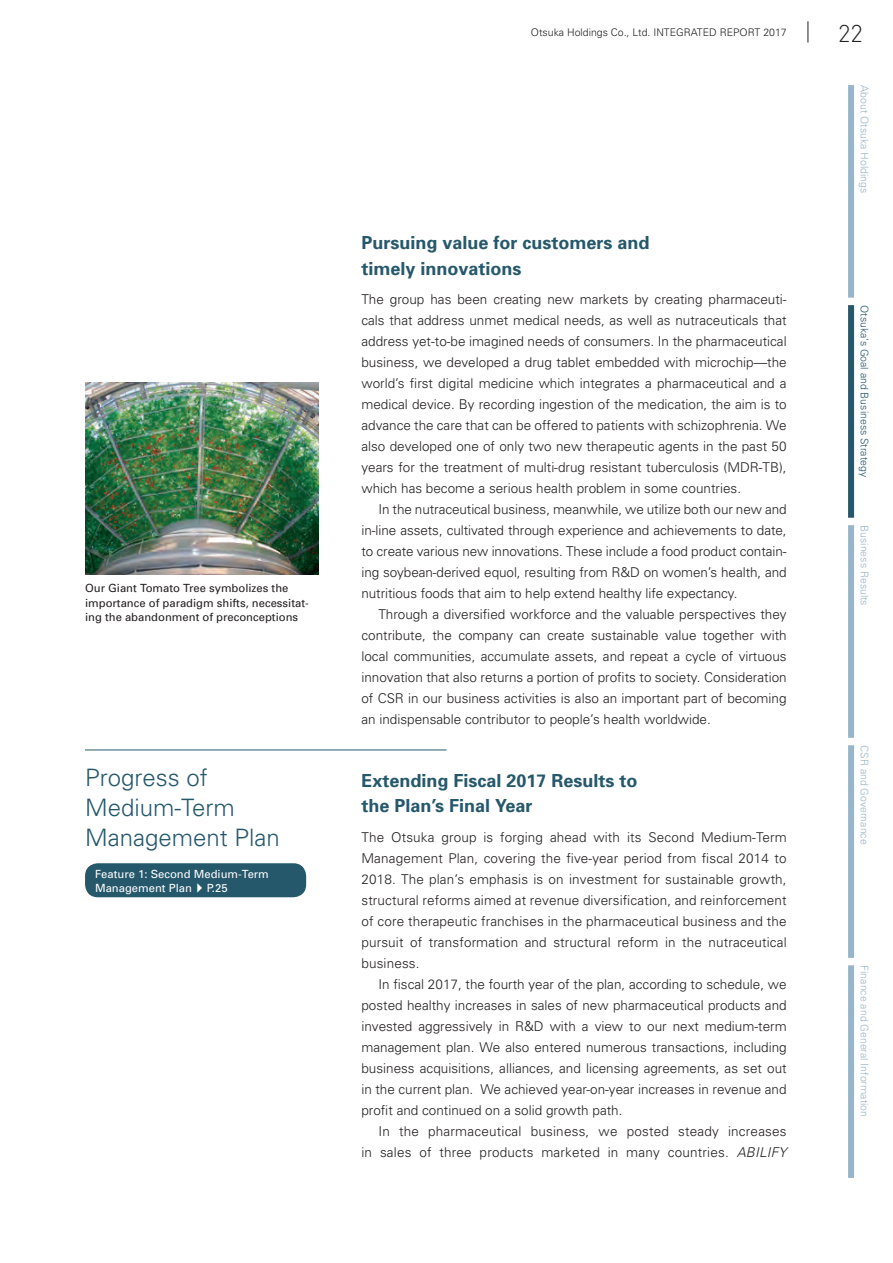
<style>
.page{position:relative;width:893px;height:1263px;background:#fff}
.page>*{position:absolute;margin:0;border:0;box-sizing:border-box;transform-origin:0 0}
.t1{font:300 24px/30px "Univers";color:#26586c}
.t2{font:300 24px "DIN";color:#231f20}
.t3{font:700 18px/25.2px "Univers";color:#26586c}
.t4{font:300 13.5px/21px "Univers";color:#231f20;text-align:justify}
.t5{font:11.25px/14.2px "Univers";color:#231f20}
.t6{font:11.25px/13.5px "Univers";color:#fff}
.t7{font:300 10.5px "Univers";color:#98b6cb}
.t8{font:300 10.5px "Univers";color:#231f20}
.t9{font:300 10.5px "Univers";color:#26586c}
.s1{font-style:italic}
</style>
<div class="page">
<hr style="left:85px;top:750px;width:361px;height:1px;background:#26586c">
<div style="left:85px;top:863px;width:221px;height:34px;background:#26586c;border-radius:13px"></div>
<img style="left:85px;top:383px;width:234px;height:191px">
<svg style="left:808px;top:21px;width:1px;height:22px"></svg>
<div style="left:848px;top:85px;width:6px;height:213px;background:#98b6cb"></div>
<div style="left:848px;top:305px;width:6px;height:213px;background:#26586c"></div>
<div style="left:848px;top:525px;width:6px;height:213px;background:#98b6cb"></div>
<div style="left:848px;top:745px;width:6px;height:213px;background:#98b6cb"></div>
<div style="left:848px;top:965px;width:6px;height:213px;background:#98b6cb"></div>
<p class="t5" style="left:85px;top:581px;width:225px">Our Giant Tomato Tree symbolizes the importance of paradigm shifts, necessitat&shy;ing the abandonment of preconceptions</p>
<h1 class="t1" style="left:85px;top:763px;width:196px">Progress of<br>Medium-Term<br>Management Plan</h1>
<p class="t6" style="left:95px;top:868px;width:175px">Feature 1: Second Medium-Term<br>Management Plan✔P.25</p>
<p class="t8" style="left:531px;top:26px;width:257px">Otsuka Holdings Co., Ltd. INTEGRATED REPORT 2017</p>
<h1 class="t2" style="left:838px;top:19px;width:26px">22</h1>
<h2 class="t3" style="left:361px;top:230px;width:290px">Pursuing value for customers and timely innovations</h2>
<p class="t4" style="left:361px;top:289px;width:427px">The group has been creating new markets by creating pharmaceuti&shy;cals that address unmet medical needs, as well as nutraceuticals that address yet-to-be imagined needs of consumers. In the pharmaceutical business, we developed a drug tablet embedded with microchip—the world’s first digital medicine which integrates a pharmaceutical and a medical device. By recording ingestion of the medication, the aim is to advance the care that can be offered to patients with schizophrenia. We also developed one of only two new therapeutic agents in the past 50 years for the treatment of multi-drug resistant tuberculosis (MDR-TB), which has become a serious health problem in some countries.</p>
<p class="t4" style="left:361px;top:499px;width:427px;text-indent:17px">In the nutraceutical business, meanwhile, we utilize both our new and in-line assets, cultivated through experience and achievements to date, to create various new innovations. These include a food product contain&shy;ing soybean-derived equol, resulting from R&amp;D on women’s health, and nutritious foods that aim to help extend healthy life expectancy.</p>
<p class="t4" style="left:361px;top:604px;width:427px;text-indent:17px">Through a diversified workforce and the valuable perspectives they contribute, the company can create sustainable value together with local communities, accumulate assets, and repeat a cycle of virtuous innovation that also returns a portion of profits to society. Consideration of CSR in our business activities is also an important part of becoming an indispensable contributor to people’s health worldwide.</p>
<h2 class="t3" style="left:361px;top:768px;width:278px">Extending Fiscal 2017 Results to the Plan’s Final Year</h2>
<p class="t4" style="left:361px;top:827px;width:427px">The Otsuka group is forging ahead with its Second Medium-Term Management Plan, covering the five-year period from fiscal 2014 to 2018. The plan’s emphasis is on investment for sustainable growth, structural reforms aimed at revenue diversification, and reinforcement of core therapeutic franchises in the pharmaceutical business and the pursuit of transformation and structural reform in the nutraceutical business.</p>
<p class="t4" style="left:361px;top:974px;width:427px;text-indent:17px">In fiscal 2017, the fourth year of the plan, according to schedule, we posted healthy increases in sales of new pharmaceutical products and invested aggressively in R&amp;D with a view to our next medium-term management plan. We also entered numerous transactions, including business acquisitions, alliances, and licensing agreements, as set out in the current plan. We achieved year-on-year increases in revenue and profit and continued on a solid growth path.</p>
<p class="t4" style="left:361px;top:1121px;width:427px;text-align:right">In the pharmaceutical business, we posted steady increases<br>in sales of three products marketed in many countries. <span class="s1">ABILIFY</span></p>
<p class="t7" style="left:871px;top:85px;width:109px;rotate:90deg">About Otsuka Holdings</p>
<p class="t9" style="left:871px;top:305px;width:173px;rotate:90deg">Otsuka’s Goal and Business Strategy</p>
<p class="t7" style="left:871px;top:525px;width:82px;rotate:90deg">Business Results</p>
<p class="t7" style="left:871px;top:745px;width:101px;rotate:90deg">CSR and Governance</p>
<p class="t7" style="left:871px;top:965px;width:153px;rotate:90deg">Finance and General Information</p>
</div>
